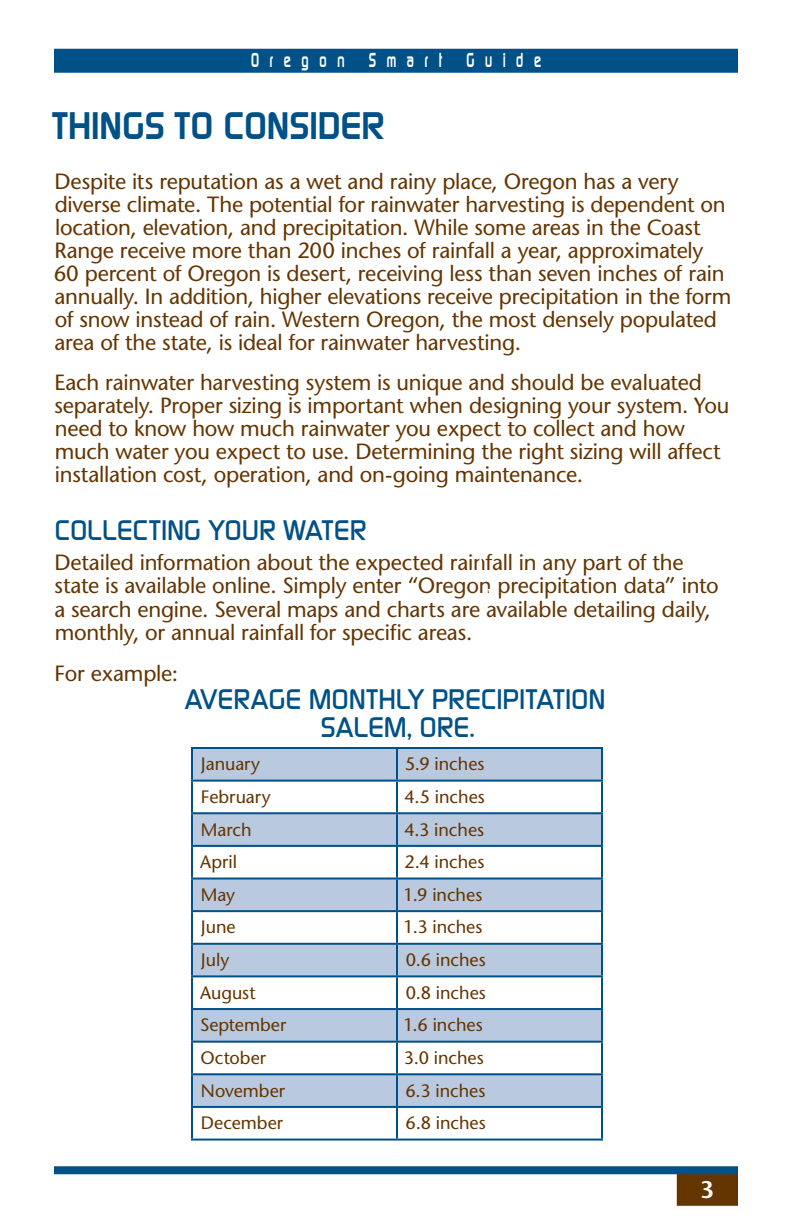
<style>
.page{position:relative;width:792px;height:1224px;background:#fff}
.page>*{position:absolute;margin:0;border:0;box-sizing:border-box;transform-origin:0 0}
.t1{font:700 38px "Modaerne";letter-spacing:-.015em;color:#005187}
.t2{font:28px/28px "Modaerne";letter-spacing:-.005em;color:#005187;text-align:center}
.t3{font:600 24px "Stone Sans";color:#fff}
.t4{font:22px/23px "Stone Sans";letter-spacing:-.01em;color:#653500}
.t5{font:700 20px "Modaerne";letter-spacing:.72em;color:#fff;scale:.7 1}
.t6{font:18px "Stone Sans";letter-spacing:-.005em;color:#653500}
</style>
<div class="page">
<div style="left:54px;top:49px;width:684px;height:24px;background:#005187"></div>
<div style="left:677px;top:1168px;width:61px;height:38px;background:#653500"></div>
<div style="left:54px;top:1166px;width:684px;height:8px;background:#005187"></div>
<svg style="left:193px;top:749px;width:408px;height:357px;fill:#b9c9df"></svg>
<hr style="left:191px;top:749px;width:2px;height:31px;background:#005187">
<hr style="left:191px;top:782px;width:2px;height:30px;background:#005187">
<hr style="left:191px;top:814px;width:2px;height:31px;background:#005187">
<hr style="left:191px;top:847px;width:2px;height:31px;background:#005187">
<hr style="left:191px;top:880px;width:2px;height:30px;background:#005187">
<hr style="left:191px;top:912px;width:2px;height:31px;background:#005187">
<hr style="left:191px;top:945px;width:2px;height:30px;background:#005187">
<hr style="left:191px;top:977px;width:2px;height:31px;background:#005187">
<hr style="left:191px;top:1010px;width:2px;height:31px;background:#005187">
<hr style="left:191px;top:1043px;width:2px;height:30px;background:#005187">
<hr style="left:191px;top:1075px;width:2px;height:31px;background:#005187">
<hr style="left:191px;top:1108px;width:2px;height:31px;background:#005187">
<hr style="left:191px;top:747px;width:412px;height:2px;background:#005187">
<hr style="left:396px;top:749px;width:2px;height:31px;background:#005187">
<hr style="left:601px;top:749px;width:2px;height:31px;background:#005187">
<hr style="left:396px;top:782px;width:2px;height:30px;background:#005187">
<hr style="left:601px;top:782px;width:2px;height:30px;background:#005187">
<hr style="left:396px;top:814px;width:2px;height:31px;background:#005187">
<hr style="left:601px;top:814px;width:2px;height:31px;background:#005187">
<hr style="left:396px;top:847px;width:2px;height:31px;background:#005187">
<hr style="left:601px;top:847px;width:2px;height:31px;background:#005187">
<hr style="left:396px;top:880px;width:2px;height:30px;background:#005187">
<hr style="left:601px;top:880px;width:2px;height:30px;background:#005187">
<hr style="left:396px;top:912px;width:2px;height:31px;background:#005187">
<hr style="left:601px;top:912px;width:2px;height:31px;background:#005187">
<hr style="left:396px;top:945px;width:2px;height:30px;background:#005187">
<hr style="left:601px;top:945px;width:2px;height:30px;background:#005187">
<hr style="left:396px;top:977px;width:2px;height:31px;background:#005187">
<hr style="left:601px;top:977px;width:2px;height:31px;background:#005187">
<hr style="left:396px;top:1010px;width:2px;height:31px;background:#005187">
<hr style="left:601px;top:1010px;width:2px;height:31px;background:#005187">
<hr style="left:396px;top:1043px;width:2px;height:30px;background:#005187">
<hr style="left:601px;top:1043px;width:2px;height:30px;background:#005187">
<hr style="left:396px;top:1075px;width:2px;height:31px;background:#005187">
<hr style="left:601px;top:1075px;width:2px;height:31px;background:#005187">
<hr style="left:396px;top:1108px;width:2px;height:31px;background:#005187">
<hr style="left:601px;top:1108px;width:2px;height:31px;background:#005187">
<hr style="left:191px;top:780px;width:412px;height:2px;background:#005187">
<hr style="left:191px;top:812px;width:412px;height:2px;background:#005187">
<hr style="left:191px;top:845px;width:412px;height:2px;background:#005187">
<hr style="left:191px;top:878px;width:412px;height:2px;background:#005187">
<hr style="left:191px;top:910px;width:412px;height:2px;background:#005187">
<hr style="left:191px;top:943px;width:412px;height:2px;background:#005187">
<hr style="left:191px;top:975px;width:412px;height:2px;background:#005187">
<hr style="left:191px;top:1008px;width:412px;height:2px;background:#005187">
<hr style="left:191px;top:1041px;width:412px;height:2px;background:#005187">
<hr style="left:191px;top:1073px;width:412px;height:2px;background:#005187">
<hr style="left:191px;top:1106px;width:412px;height:2px;background:#005187">
<hr style="left:191px;top:1139px;width:412px;height:2px;background:#005187">
<p class="t5" style="left:251px;top:53px;width:417px">Oregon Smart Guide</p>
<h1 class="t1" style="left:52px;top:112px;width:334px">THINGS TO CONSIDER</h1>
<p class="t4" style="left:54px;top:172px;width:679px">Despite its reputation as a wet and rainy place, Oregon has a very diverse climate. The potential for rainwater harvesting is dependent on location, elevation, and precipitation. While some areas in the Coast Range receive more than 200 inches of rainfall a year, approximately 60 percent of Oregon is desert, receiving less than seven inches of rain annually. In addition, higher elevations receive precipitation in the form of snow instead of rain. Western Oregon, the most densely populated area of the state, is ideal for rainwater harvesting.</p>
<p class="t4" style="left:54px;top:374px;width:676px">Each rainwater harvesting system is unique and should be evaluated separately. Proper sizing is important when designing your system. You need to know how much rainwater you expect to collect and how much water you expect to use. Determining the right sizing will affect installation cost, operation, and on-going maintenance.</p>
<p class="t2" style="left:55px;top:519px;width:313px">COLLECTING YOUR WATER</p>
<p class="t4" style="left:54px;top:552px;width:666px;line-height:23.6px">Detailed information about the expected rainfall in any part of the state is available online. Simply enter “Oregon precipitation data” into a search engine. Several maps and charts are available detailing daily, monthly, or annual rainfall for specific areas.</p>
<p class="t4" style="left:55px;top:664px;width:125px">For example:</p>
<p class="t2" style="left:185px;top:687px;width:422px">AVERAGE MONTHLY PRECIPITATION<br>SALEM, ORE.</p>
<p class="t6" style="left:201px;top:757px;width:61px">January</p>
<p class="t6" style="left:405px;top:757px;width:81px">5.9 inches</p>
<p class="t6" style="left:201px;top:790px;width:71px">February</p>
<p class="t6" style="left:404px;top:790px;width:82px">4.5 inches</p>
<p class="t6" style="left:201px;top:822px;width:52px">March</p>
<p class="t6" style="left:404px;top:822px;width:81px">4.3 inches</p>
<p class="t6" style="left:200px;top:855px;width:38px">April</p>
<p class="t6" style="left:405px;top:855px;width:81px">2.4 inches</p>
<p class="t6" style="left:201px;top:888px;width:36px">May</p>
<p class="t6" style="left:404px;top:888px;width:80px">1.9 inches</p>
<p class="t6" style="left:201px;top:920px;width:36px">June</p>
<p class="t6" style="left:404px;top:920px;width:80px">1.3 inches</p>
<p class="t6" style="left:201px;top:953px;width:30px">July</p>
<p class="t6" style="left:406px;top:953px;width:82px">0.6 inches</p>
<p class="t6" style="left:200px;top:985px;width:57px">August</p>
<p class="t6" style="left:406px;top:985px;width:82px">0.8 inches</p>
<p class="t6" style="left:200px;top:1018px;width:88px">September</p>
<p class="t6" style="left:404px;top:1018px;width:81px">1.6 inches</p>
<p class="t6" style="left:200px;top:1051px;width:67px">October</p>
<p class="t6" style="left:404px;top:1051px;width:81px">3.0 inches</p>
<p class="t6" style="left:201px;top:1083px;width:86px">November</p>
<p class="t6" style="left:405px;top:1083px;width:82px">6.3 inches</p>
<p class="t6" style="left:201px;top:1116px;width:84px">December</p>
<p class="t6" style="left:405px;top:1116px;width:82px">6.8 inches</p>
<p class="t3" style="left:701px;top:1180px;width:15px">3</p>
</div>
